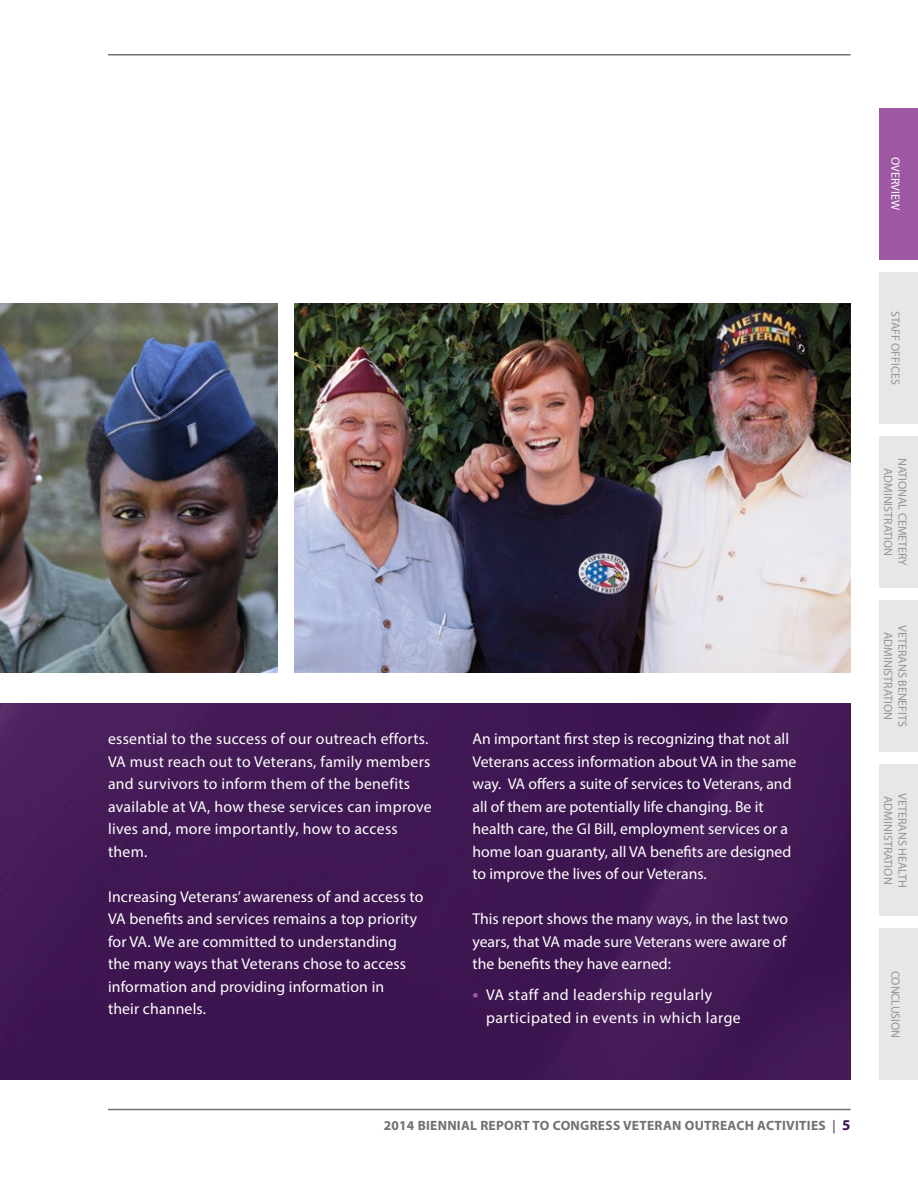
<style>
.page{position:relative;width:918px;height:1188px;background:#fff}
.page>*{position:absolute;margin:0;border:0;box-sizing:border-box;transform-origin:0 0}
.t1{font:15.75px/22.5px "Myriad Pro";letter-spacing:.01em;color:#fff}
.t2{font:15.75px/22.5px "Myriad Pro";letter-spacing:.03em;color:#fff}
.t3{font:700 13.5px "Myriad Pro";letter-spacing:.02em;color:#717073}
.t4{font:12px/14.4px "Myriad Pro";color:#939598;text-align:center}
.t5{font:12px "Myriad Pro";color:#fff}
.s1{font-weight:700;font-size:18px;color:#9e57a2}
.s2{font-size:15px;color:#3e1151}
</style>
<div class="page">
<hr style="left:108px;top:1109px;width:742px;height:1px;background:#717073">
<hr style="left:108px;top:54px;width:742px;height:2px;background:#717073">
<div style="left:879px;top:108px;width:39px;height:151px;background:#9e57a2"></div>
<div style="left:879px;top:272px;width:39px;height:151px;background:#e6e7e8"></div>
<div style="left:879px;top:436px;width:39px;height:151px;background:#e6e7e8"></div>
<div style="left:879px;top:601px;width:39px;height:151px;background:#e6e7e8"></div>
<div style="left:879px;top:765px;width:39px;height:151px;background:#e6e7e8"></div>
<div style="left:879px;top:929px;width:39px;height:151px;background:#e6e7e8"></div>
<img style="left:0;top:304px;width:278px;height:369px">
<img style="left:295px;top:304px;width:555px;height:369px">
<div style="left:0;top:703px;width:850px;height:377px;background:#3e1151"></div>
<p class="t5" style="left:903px;top:157px;width:55px;rotate:90deg">OVERVIEW</p>
<p class="t1" style="left:108px;top:727px;width:325px">essential to the success of our outreach efforts.<br>VA must reach out to Veterans, family members and survivors to inform them of the benefits available at VA, how these services can improve lives and, more importantly, how to access them.</p>
<p class="t1" style="left:108px;top:885px;width:317px">Increasing Veterans’ awareness of and access to VA benefits and services remains a top priority for VA. We are committed to understanding<br>the many ways that Veterans chose to access information and providing information in<br>their channels.</p>
<p class="t1" style="left:473px;top:727px;width:325px">An important first step is recognizing that not all Veterans access information about VA in the same way. VA offers a suite of services to Veterans, and all of them are potentially life changing. Be it health care, the GI Bill, employment services or a home loan guaranty, all VA benefits are designed to improve the lives of our Veterans.</p>
<p class="t1" style="left:473px;top:907px;width:317px;text-align:justify">This report shows the many ways, in the last two years, that VA made sure Veterans were aware of the benefits they have earned:</p>
<p class="t2" style="left:486px;top:984px;width:256px;text-indent:-14px"><span class="s1">•</span> VA staff and leadership regularly participated in events in which large</p>
<p class="t3" style="left:384px;top:1117px;width:468px">2014 BIENNIAL REPORT TO CONGRESS VETERAN OUTREACH ACTIVITIES | <span class="s2">5</span></p>
<p class="t4" style="left:903px;top:311px;width:76px;rotate:90deg">STAFF OFFICES</p>
<p class="t4" style="left:910px;top:458px;width:110px;rotate:90deg">NATIONAL CEMETERY<br>ADMINISTRATION</p>
<p class="t4" style="left:910px;top:625px;width:103px;rotate:90deg">VETERANS BENEFITS<br>ADMINISTRATION</p>
<p class="t4" style="left:896px;top:796px;width:90px;rotate:90deg">ADMINISTRATION</p>
<p class="t4" style="left:910px;top:793px;width:96px;rotate:90deg">VETERANS HEALTH</p>
<p class="t4" style="left:903px;top:971px;width:69px;rotate:90deg">CONCLUSION</p>
</div>
